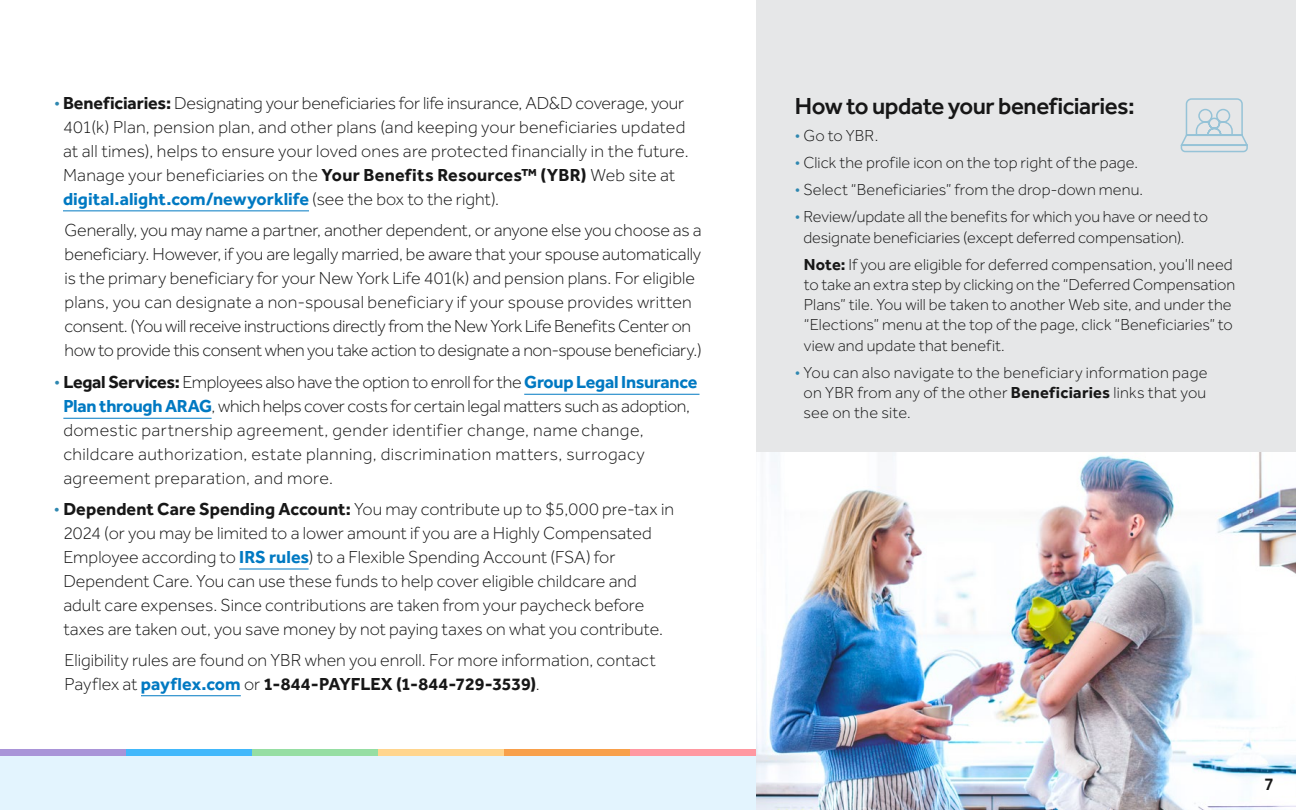
<style>
.page{position:relative;width:1296px;height:810px;background:#fff}
.page>*{position:absolute;margin:0;border:0;box-sizing:border-box;transform-origin:0 0}
.t1{font:500 24px "Effra";letter-spacing:-.02em;color:#171717}
.t2{font:300 18px/24px "Effra";color:#171717}
.t3{font:500 18px "Effra";color:#171717}
.t4{font:300 16.5px/20.2px "Effra";color:#171717}
.s1{color:#2e87b0}
.s2{font-weight:700}
.s3{font-weight:700;color:#0079c2}
</style>
<div class="page">
<div style="left:756px;top:0;width:540px;height:810px;background:#e6e7e8"></div>
<div style="left:0;top:756px;width:1296px;height:54px;background:#e3f4fe"></div>
<img style="left:756px;top:452px;width:540px;height:358px">
<hr style="left:63px;top:210px;width:246px;height:1px;background:#0079c2">
<hr style="left:524px;top:394px;width:176px;height:1px;background:#0079c2">
<hr style="left:63px;top:418px;width:149px;height:1px;background:#0079c2">
<hr style="left:239px;top:569px;width:70px;height:1px;background:#0079c2">
<hr style="left:141px;top:695px;width:100px;height:1px;background:#0079c2">
<svg style="left:1180px;top:98px;width:68px;height:55px"></svg>
<div style="left:0;top:749px;width:126px;height:7px;background:#a994d8"></div>
<div style="left:126px;top:749px;width:126px;height:7px;background:#42b8fb"></div>
<div style="left:252px;top:749px;width:126px;height:7px;background:#96dea3"></div>
<div style="left:378px;top:749px;width:126px;height:7px;background:#ffd58e"></div>
<div style="left:504px;top:749px;width:126px;height:7px;background:#f8a04b"></div>
<div style="left:630px;top:749px;width:126px;height:7px;background:#ff98a1"></div>
<p class="t2" style="left:63px;top:91px;width:627px;text-indent:-9px"><span class="s1">•</span> <span class="s2">Beneficiaries:</span> Designating your beneficiaries for life insurance, AD&amp;D coverage, your 401(k) Plan, pension plan, and other plans (and keeping your beneficiaries updated at all times), helps to ensure your loved ones are protected financially in the future.<br>Manage your beneficiaries on the <span class="s2">Your Benefits Resources™ (YBR)</span> Web site at <span class="s3">digital.alight.com/newyorklife</span> (see the box to the right).</p>
<p class="t2" style="left:64px;top:218px;width:639px">Generally, you may name a partner, another dependent, or anyone else you choose as a beneficiary. However, if you are legally married, be aware that your spouse automatically is the primary beneficiary for your New York Life 401(k) and pension plans. For eligible plans, you can designate a non-spousal beneficiary if your spouse provides written consent. (You will receive instructions directly from the New York Life Benefits Center on how to provide this consent when you take action to designate a non-spouse beneficiary.)</p>
<p class="t2" style="left:63px;top:370px;width:635px;text-indent:-9px"><span class="s1">•</span> <span class="s2">Legal Services:</span> Employees also have the option to enroll for the <span class="s3">Group Legal Insurance Plan through ARAG</span>, which helps cover costs for certain legal matters such as adoption, domestic partnership agreement, gender identifier change, name change, childcare authorization, estate planning, discrimination matters, surrogacy agreement preparation, and more.</p>
<p class="t2" style="left:63px;top:497px;width:612px;text-indent:-9px"><span class="s1">•</span> <span class="s2">Dependent Care Spending Account:</span> You may contribute up to $5,000 pre-tax in 2024 (or you may be limited to a lower amount if you are a Highly Compensated Employee according to <span class="s3">IRS rules</span>) to a Flexible Spending Account (FSA) for Dependent Care. You can use these funds to help cover eligible childcare and adult care expenses. Since contributions are taken from your paycheck before taxes are taken out, you save money by not paying taxes on what you contribute.</p>
<p class="t2" style="left:64px;top:648px;width:593px">Eligibility rules are found on YBR when you enroll. For more information, contact<br>Payflex at <span class="s3">payflex.com</span> or <span class="s2">1-844-PAYFLEX (1-844-729-3539)</span>.</p>
<h1 class="t1" style="left:795px;top:91px;width:341px">How to update your beneficiaries:</h1>
<p class="t4" style="left:795px;top:126px;width:85px"><span class="s1">•</span> Go to YBR.</p>
<p class="t4" style="left:795px;top:153px;width:345px"><span class="s1">•</span> Click the profile icon on the top right of the page.</p>
<p class="t4" style="left:795px;top:180px;width:350px"><span class="s1">•</span> Select “Beneficiaries” from the drop-down menu.</p>
<p class="t4" style="left:803px;top:207px;width:406px;text-indent:-9px"><span class="s1">•</span> Review/update all the benefits for which you have or need to designate beneficiaries (except deferred compensation).</p>
<p class="t4" style="left:804px;top:254px;width:433px"><span class="s2">Note:</span> If you are eligible for deferred compensation, you’ll need to take an extra step by clicking on the “Deferred Compensation Plans” tile. You will be taken to another Web site, and under the “Elections” menu at the top of the page, click “Beneficiaries” to view and update that benefit.</p>
<p class="t4" style="left:803px;top:362px;width:406px;text-align:justify;text-indent:-9px"><span class="s1">•</span> You can also navigate to the beneficiary information page on YBR from any of the other <span class="s2">Beneficiaries</span> links that you see on the site.</p>
<p class="t3" style="left:1264px;top:773px;width:11px">7</p>
</div>
